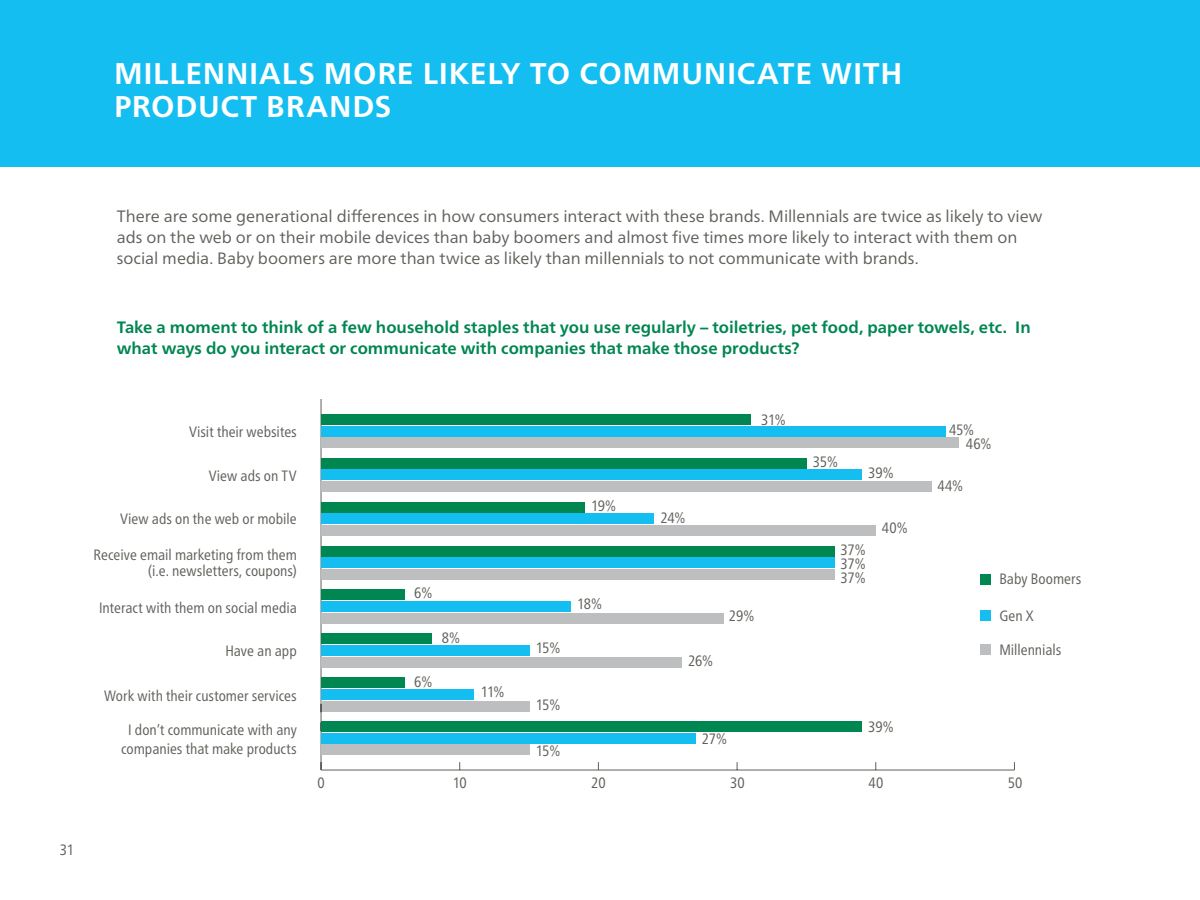
<style>
.page{position:relative;width:1200px;height:900px;background:#fff}
.page>*{position:absolute;margin:0;border:0;box-sizing:border-box;transform-origin:0 0}
.t1{font:700 30px/33px "Frutiger Neue LT Pro";letter-spacing:.02em;color:#fff}
.t2{font:16.5px/21px "Frutiger Neue LT Pro";letter-spacing:-.005em;color:#60605b}
.t3{font:700 16.5px/21px "Frutiger Neue LT Pro";color:#008651}
.t4{font:condensed 15px/16.5px "Frutiger Neue LT Pro";color:#60605b}
</style>
<div class="page">
<div style="left:0;top:0;width:1200px;height:166px;background:#15bef0"></div>
<hr style="left:321px;top:770px;width:693px;height:1px;background:#60605b">
<hr style="left:321px;top:399px;width:1px;height:371px;background:#60605b">
<div style="left:321px;top:437px;width:638px;height:11px;background:#bcbec0"></div>
<div style="left:321px;top:481px;width:610px;height:11px;background:#bcbec0"></div>
<div style="left:321px;top:525px;width:555px;height:11px;background:#bcbec0"></div>
<div style="left:321px;top:569px;width:513px;height:11px;background:#bcbec0"></div>
<div style="left:321px;top:613px;width:402px;height:11px;background:#bcbec0"></div>
<div style="left:321px;top:657px;width:361px;height:11px;background:#bcbec0"></div>
<div style="left:321px;top:701px;width:208px;height:10px;background:#bcbec0"></div>
<div style="left:321px;top:721px;width:541px;height:11px;background:#008651"></div>
<div style="left:321px;top:426px;width:624px;height:10px;background:#15bef0"></div>
<div style="left:321px;top:470px;width:541px;height:10px;background:#15bef0"></div>
<div style="left:321px;top:514px;width:333px;height:10px;background:#15bef0"></div>
<div style="left:321px;top:557px;width:513px;height:11px;background:#15bef0"></div>
<div style="left:321px;top:601px;width:250px;height:11px;background:#15bef0"></div>
<div style="left:321px;top:645px;width:208px;height:11px;background:#15bef0"></div>
<div style="left:321px;top:689px;width:153px;height:11px;background:#15bef0"></div>
<div style="left:321px;top:733px;width:374px;height:11px;background:#15bef0"></div>
<div style="left:321px;top:414px;width:430px;height:11px;background:#008651"></div>
<div style="left:321px;top:458px;width:485px;height:10px;background:#008651"></div>
<div style="left:321px;top:502px;width:264px;height:10px;background:#008651"></div>
<div style="left:321px;top:546px;width:513px;height:10px;background:#008651"></div>
<div style="left:321px;top:590px;width:83px;height:10px;background:#008651"></div>
<div style="left:321px;top:634px;width:111px;height:10px;background:#008651"></div>
<div style="left:321px;top:678px;width:83px;height:10px;background:#008651"></div>
<div style="left:321px;top:744px;width:208px;height:11px;background:#bcbec0"></div>
<div style="left:980px;top:574px;width:11px;height:11px;background:#008651"></div>
<div style="left:980px;top:610px;width:11px;height:11px;background:#15bef0"></div>
<div style="left:980px;top:645px;width:11px;height:10px;background:#bcbec0"></div>
<h1 class="t1" style="left:114px;top:57px;width:790px">MILLENNIALS MORE LIKELY TO COMMUNICATE WITH<br>PRODUCT BRANDS</h1>
<p class="t4" style="left:60px;top:842px;width:16px">31</p>
<p class="t2" style="left:117px;top:205px;width:927px">There are some generational differences in how consumers interact with these brands. Millennials are twice as likely to view ads on the web or on their mobile devices than baby boomers and almost five times more likely to interact with them on social media. Baby boomers are more than twice as likely than millennials to not communicate with brands.</p>
<p class="t3" style="left:117px;top:316px;width:915px">Take a moment to think of a few household staples that you use regularly – toiletries, pet food, paper towels, etc. In what ways do you interact or communicate with companies that make those products?</p>
<p class="t4" style="left:189px;top:423px;width:109px">Visit their websites</p>
<p class="t4" style="left:209px;top:467px;width:90px">View ads on TV</p>
<p class="t4" style="left:120px;top:511px;width:178px">View ads on the web or mobile</p>
<p class="t4" style="left:94px;top:546px;width:205px;text-align:right">Receive email marketing from them (i.e. newsletters, coupons)</p>
<p class="t4" style="left:99px;top:600px;width:199px">Interact with them on social media</p>
<p class="t4" style="left:225px;top:643px;width:73px">Have an app</p>
<p class="t4" style="left:104px;top:687px;width:194px">Work with their customer services</p>
<p class="t4" style="left:121px;top:720px;width:177px;line-height:18.9px;text-align:center">I don’t communicate with any companies that make products</p>
<p class="t4" style="left:414px;top:584px;width:19px">6%</p>
<p class="t4" style="left:442px;top:629px;width:20px">8%</p>
<p class="t4" style="left:414px;top:673px;width:19px">6%</p>
<p class="t4" style="left:481px;top:683px;width:25px">11%</p>
<p class="t4" style="left:591px;top:497px;width:26px">19%</p>
<p class="t4" style="left:536px;top:639px;width:26px">15%</p>
<p class="t4" style="left:536px;top:697px;width:26px">15%</p>
<p class="t4" style="left:536px;top:743px;width:26px">15%</p>
<p class="t4" style="left:577px;top:596px;width:26px">18%</p>
<p class="t4" style="left:661px;top:509px;width:26px">24%</p>
<p class="t4" style="left:761px;top:412px;width:26px">31%</p>
<p class="t4" style="left:688px;top:652px;width:27px">26%</p>
<p class="t4" style="left:729px;top:608px;width:27px">29%</p>
<p class="t4" style="left:702px;top:731px;width:27px">27%</p>
<p class="t4" style="left:813px;top:454px;width:26px">35%</p>
<p class="t4" style="left:868px;top:464px;width:27px">39%</p>
<p class="t4" style="left:882px;top:520px;width:27px">40%</p>
<p class="t4" style="left:841px;top:541px;width:27px">37%</p>
<p class="t4" style="left:841px;top:557px;width:27px;line-height:13.6px">37%<br>37%</p>
<p class="t4" style="left:868px;top:718px;width:27px">39%</p>
<p class="t4" style="left:966px;top:423px;width:27px;line-height:13.8px;text-indent:-17px">45%<br>46%</p>
<p class="t4" style="left:937px;top:477px;width:27px">44%</p>
<p class="t4" style="left:999px;top:571px;width:84px">Baby Boomers</p>
<p class="t4" style="left:999px;top:607px;width:36px">Gen X</p>
<p class="t4" style="left:999px;top:642px;width:63px">Millennials</p>
<p class="t4" style="left:317px;top:774px;width:9px">0</p>
<p class="t4" style="left:453px;top:774px;width:16px">10</p>
<p class="t4" style="left:591px;top:774px;width:16px">20</p>
<p class="t4" style="left:730px;top:774px;width:16px">30</p>
<p class="t4" style="left:869px;top:774px;width:16px">40</p>
<p class="t4" style="left:1008px;top:774px;width:16px">50</p>
</div>
